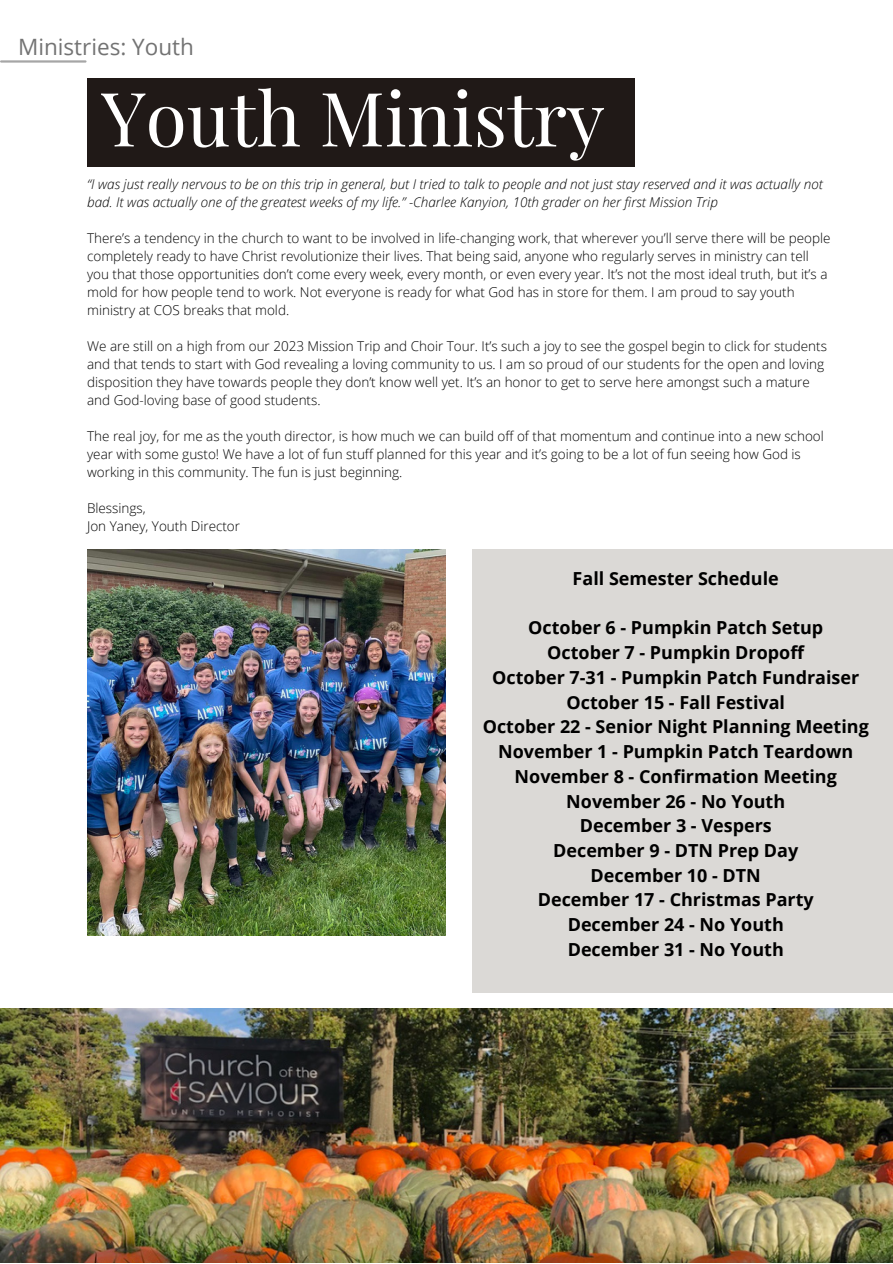
<style>
.page{position:relative;width:893px;height:1264px;background:#fff}
.page>*{position:absolute;margin:0;border:0;box-sizing:border-box;transform-origin:0 0}
.t1{font:75px "Playfair Display";color:#fff}
.t2{font:22.5px "Open Sans";color:#737373}
.t3{font:700 18px "Open Sans";color:#000}
.t4{font:300 13.5px/18px "Open Sans";color:#000}
.t5{font:italic 300 13.5px/18px "Open Sans";color:#000}
</style>
<div class="page">
<div style="left:87px;top:78px;width:547px;height:89px;background:#201917"></div>
<img style="left:87px;top:549px;width:359px;height:386px">
<hr style="left:1px;top:60px;width:84px;height:3px;background:#a6a6a6">
<div style="left:472px;top:549px;width:420px;height:443px;background:#dbd9d6"></div>
<img style="left:0;top:1008px;width:892px;height:254px">
<p class="t2" style="left:18px;top:31px;width:177px">Ministries: Youth</p>
<p class="t1" style="left:101px;top:65px;width:505px">Youth Ministry</p>
<p class="t5" style="left:87px;top:174px;width:737px">“I was just really nervous to be on this trip in general, but I tried to talk to people and not just stay reserved and it was actually not bad. It was actually one of the greatest weeks of my life.” -Charlee Kanyion, 10th grader on her first Mission Trip</p>
<p class="t4" style="left:87px;top:228px;width:744px">There’s a tendency in the church to want to be involved in life-changing work, that wherever you’ll serve there will be people completely ready to have Christ revolutionize their lives. That being said, anyone who regularly serves in ministry can tell you that those opportunities don’t come every week, every month, or even every year. It’s not the most ideal truth, but it’s a mold for how people tend to work. Not everyone is ready for what God has in store for them. I am proud to say youth ministry at COS breaks that mold.</p>
<p class="t4" style="left:87px;top:336px;width:741px">We are still on a high from our 2023 Mission Trip and Choir Tour. It’s such a joy to see the gospel begin to click for students and that tends to start with God revealing a loving community to us. I am so proud of our students for the open and loving disposition they have towards people they don’t know well yet. It’s an honor to get to serve here amongst such a mature and God-loving base of good students.</p>
<p class="t4" style="left:87px;top:426px;width:738px">The real joy, for me as the youth director, is how much we can build off of that momentum and continue into a new school year with some gusto! We have a lot of fun stuff planned for this year and it’s going to be a lot of fun seeing how God is working in this community. The fun is just beginning.</p>
<p class="t4" style="left:87px;top:498px;width:60px">Blessings,</p>
<p class="t4" style="left:87px;top:516px;width:154px">Jon Yaney, Youth Director</p>
<p class="t3" style="left:572px;top:565px;width:208px">Fall Semester Schedule</p>
<p class="t3" style="left:528px;top:615px;width:296px">October 6 - Pumpkin Patch Setup</p>
<p class="t3" style="left:547px;top:640px;width:258px">October 7 - Pumpkin Dropoff</p>
<p class="t3" style="left:492px;top:664px;width:368px">October 7-31 - Pumpkin Patch Fundraiser</p>
<p class="t3" style="left:566px;top:689px;width:220px">October 15 - Fall Festival</p>
<p class="t3" style="left:482px;top:714px;width:387px">October 22 - Senior Night Planning Meeting</p>
<p class="t3" style="left:498px;top:738px;width:356px">November 1 - Pumpkin Patch Teardown</p>
<p class="t3" style="left:514px;top:763px;width:324px">November 8 - Confirmation Meeting</p>
<p class="t3" style="left:566px;top:788px;width:220px">November 26 - No Youth</p>
<p class="t3" style="left:579px;top:813px;width:193px">December 3 - Vespers</p>
<p class="t3" style="left:553px;top:837px;width:247px">December 9 - DTN Prep Day</p>
<p class="t3" style="left:590px;top:862px;width:172px">December 10 - DTN</p>
<p class="t3" style="left:537px;top:887px;width:277px">December 17 - Christmas Party</p>
<p class="t3" style="left:567px;top:912px;width:218px">December 24 - No Youth</p>
<p class="t3" style="left:567px;top:936px;width:218px">December 31 - No Youth</p>
</div>
